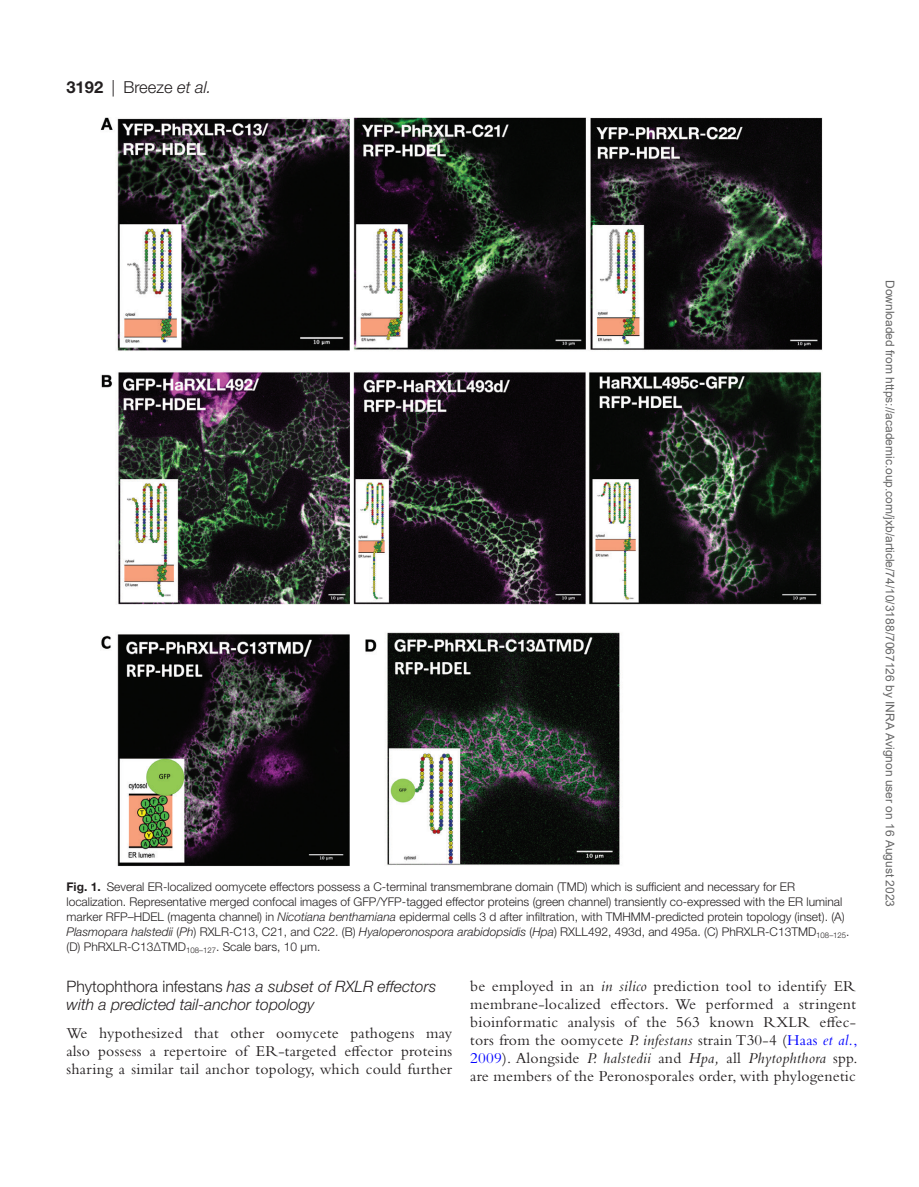
<style>
.page{position:relative;width:919px;height:1187px;background:#fff}
.page>*{position:absolute;margin:0;border:0;box-sizing:border-box;transform-origin:0 0}
.t1{font:300 16.5px "Helvetica Neue LT Std";color:#231f20}
.t2{font:15.75px/18px "Bembo Std";letter-spacing:.015em;color:#231f20;text-align:justify}
.t3{font:italic 300 15.75px/18px "Helvetica Neue LT Std";color:#231f20}
.t4{font:300 12px/15px "Helvetica Neue LT Std";color:#231f20}
.t5{font:12px "Arial";color:#666}
.s1{font-weight:700}
.s2{font-style:italic}
.s3{font-style:normal}
.s4{color:#00f}
.s5{font-style:italic;color:#00f}
</style>
<div class="page">
<img style="left:100px;top:117px;width:722px;height:749px">
<h1 class="t1" style="left:66px;top:77px;width:146px"><span class="s1">3192</span> | Breeze <span class="s2">et al.</span></h1>
<p class="t4" style="left:66px;top:878px;width:784px"><span class="s1">Fig. 1.</span> Several ER-localized oomycete effectors possess a C-terminal transmembrane domain (TMD) which is sufficient and necessary for ER localization. Representative merged confocal images of GFP/YFP-tagged effector proteins (green channel) transiently co-expressed with the ER luminal marker RFP–HDEL (magenta channel) in <span class="s2">Nicotiana benthamiana</span> epidermal cells 3 d after infiltration, with TMHMM-predicted protein topology (inset). (A)<br><span class="s2">Plasmopara halstedii</span> (<span class="s2">Ph</span>) RXLR-C13, C21, and C22. (B) <span class="s2">Hyaloperonospora arabidopsidis</span> (<span class="s2">Hpa</span>) RXLL492, 493d, and 495a. (C) PhRXLR-C13TMD<sub>108–125</sub>. (D) PhRXLR-C13∆TMD<sub>108–127</sub>. Scale bars, 10 µm.</p>
<h2 class="t3" style="left:66px;top:976px;width:371px"><span class="s3">Phytophthora infestans</span> has a subset of RXLR effectors with a predicted tail-anchor topology</h2>
<h2 class="t2" style="left:66px;top:1024px;width:387px">We hypothesized that other oomycete pathogens may also possess a repertoire of ER-targeted effector proteins sharing a similar tail anchor topology, which could further</h2>
<p class="t2" style="left:470px;top:976px;width:389px">be employed in an <span class="s2">in silico</span> prediction tool to identify ER membrane-localized effectors. We performed a stringent bioinformatic analysis of the 563 known RXLR effec&shy;tors from the oomycete <span class="s2">P. infestans</span> strain T30-4 (<span class="s4">Haas</span> <span class="s5">et al.</span><span class="s4">, 2009</span>). Alongside <span class="s2">P. halstedii</span> and <span class="s2">Hpa,</span> all <span class="s2">Phytophthora</span> spp. are members of the Peronosporales order, with phylogenetic</p>
<p class="t5" style="left:894px;top:280px;width:628px;rotate:90deg">Downloaded from https://academic.oup.com/jxb/article/74/10/3188/7067126 by INRA Avignon user on 16 August 2023</p>
</div>
